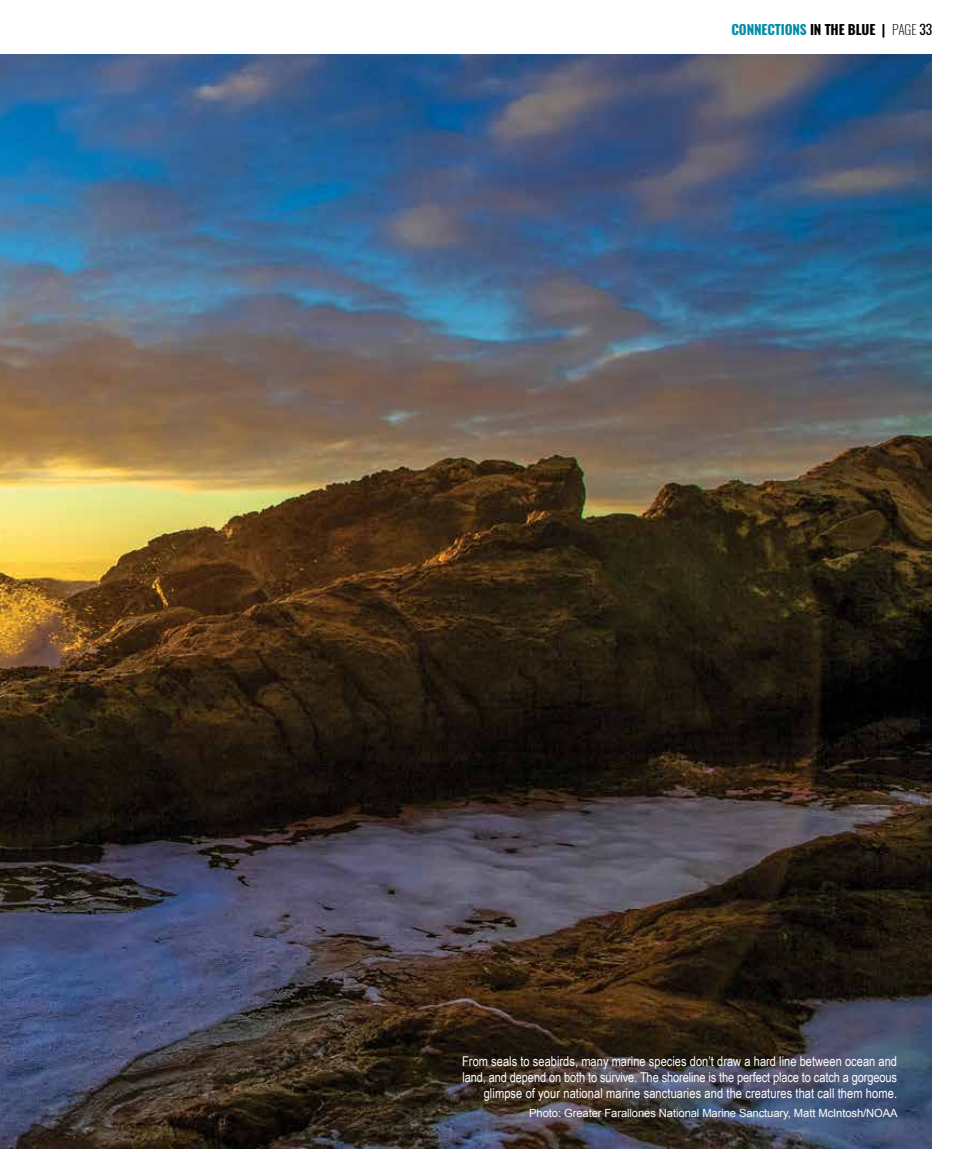
<style>
.page{position:relative;width:959px;height:1175px;background:#fff}
.page>*{position:absolute;margin:0;border:0;box-sizing:border-box;transform-origin:0 0}
.t1{font:13.5px/16.2px "Arial Narrow";letter-spacing:.005em;color:#fff;text-align:right}
.t2{font:700 13.5px "Oswald";letter-spacing:-.01em;color:#008da8}
.t3{font:11.25px "Arial";letter-spacing:-.01em;color:#fff}
.s1{color:#000}
.s2{font-weight:200;color:#000}
.s3{font-weight:400;color:#000}
</style>
<div class="page">
<img style="left:0;top:54px;width:932px;height:1094px">
<p class="t2" style="left:731px;top:20px;width:202px">CONNECTIONS <span class="s1">IN THE BLUE |</span> <span class="s2">PAGE</span> <span class="s3">33</span></p>
<p class="t1" style="left:462px;top:1053px;width:436px">From seals to seabirds, many marine species don’t draw a hard line between ocean and land, and depend on both to survive. The shoreline is the perfect place to catch a gorgeous glimpse of your national marine sanctuaries and the creatures that call them home.</p>
<p class="t3" style="left:529px;top:1106px;width:370px">Photo: Greater Farallones National Marine Sanctuary, Matt McIntosh/NOAA</p>
</div>
